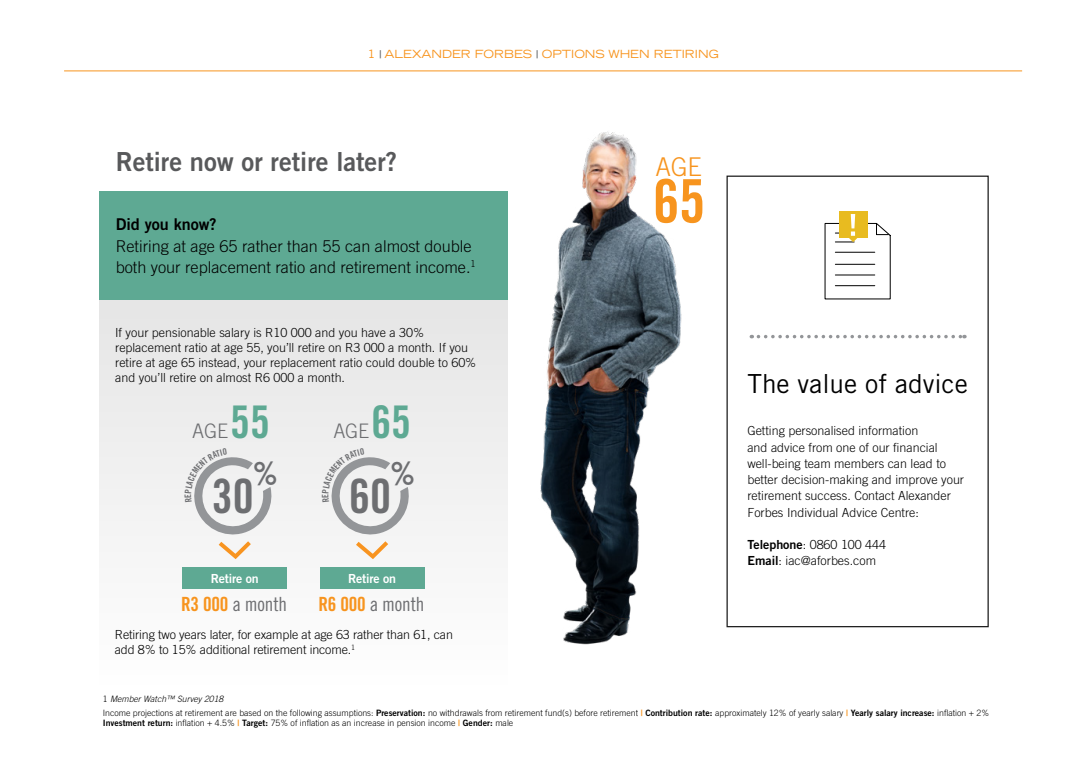
<style>
.page{position:relative;width:1088px;height:780px;background:#fff}
.page>*{position:absolute;margin:0;border:0;box-sizing:border-box;transform-origin:0 0}
.t1{font:60px "Trade Gothic LT Std Bd Cn 20";color:#f7941e}
.t2{font:47.25px "Trade Gothic LT Std Bd Cn 20";color:#6d6e71}
.t3{font:45px "Trade Gothic LT Std Bd Cn 20";color:#5ea993}
.t4{font:32.25px "Trade Gothic LT Std Bd Cn 20";color:#6d6e71}
.t5{font:26.25px "Trade Gothic LT Std Bd 2";color:#58595b}
.t6{font:26.25px "Trade Gothic LT Std";color:#000}
.t7{font:300 25.88px "Trade Gothic LT Std";color:#f7941e}
.t8{font:300 20px "Trade Gothic LT Std";letter-spacing:-.01em;color:#6d6e71}
.t9{font:19.5px "Trade Gothic LT Std Cn 18";letter-spacing:-.01em;color:#6d6e71}
.t10{font:300 16.25px/21.2px "Trade Gothic LT Std";color:#000}
.t11{font:16.25px "Trade Gothic LT Std Bd 2";color:#000}
.t12{font:300 12.5px/16.2px "Trade Gothic LT Std";color:#000}
.t13{font:12.5px "Trade Gothic LT Std Bd 2";letter-spacing:-.01em;color:#fff}
.t14{font:expanded 11.25px "Trade Gothic LT Std";color:#f7941e}
.t15{font:300 8.75px/13.5px "Trade Gothic LT Std";color:#000}
.s1{font-family:"Trade Gothic LT Std Bd Cn 20";color:#f7941e}
.s2{font-family:"Trade Gothic LT Std Bd 2";font-weight:400}
.s3{font-style:italic}
.s4{font-family:"Trade Gothic LT Std Bd 2";font-weight:400;color:#f7941e}
</style>
<div class="page">
<img style="left:540px;top:131px;width:142px;height:514px">
<div style="left:839px;top:211px;width:28px;height:27px;background:#e8bb20"></div>
<svg style="left:824px;top:214px;width:67px;height:86px"></svg>
<svg style="left:758px;top:335px;width:207px;height:3px"></svg>
<svg style="left:536px;top:50px;width:2px;height:8px"></svg>
<hr style="left:64px;top:70px;width:958px;height:1px;background:#f7941e">
<div style="left:99px;top:299px;width:409px;height:386px;background:linear-gradient(to right,#f1f1f1,#f1f1f1)"></div>
<div style="left:320px;top:567px;width:104px;height:21px;background:#5ea993"></div>
<div style="left:182px;top:567px;width:105px;height:21px;background:#5ea993"></div>
<div style="left:99px;top:191px;width:409px;height:109px;background:#5ea993"></div>
<svg style="left:322px;top:448px;width:89px;height:114px"></svg>
<svg style="left:185px;top:448px;width:89px;height:114px"></svg>
<p class="t14" style="left:367px;top:47px;width:353px">1 ALEXANDER FORBES OPTIONS WHEN RETIRING</p>
<h3 class="t5" style="left:116px;top:145px;width:283px">Retire now or retire later?</h3>
<h3 class="t11" style="left:116px;top:214px;width:102px">Did you know?</h3>
<h3 class="t10" style="left:116px;top:235px;width:362px">Retiring at age 65 rather than 55 can almost double both your replacement ratio and retirement income.<sup>1</sup></h3>
<p class="t12" style="left:115px;top:325px;width:363px;line-height:15px">If your pensionable salary is R10 000 and you have a 30% replacement ratio at age 55, you’ll retire on R3 000 a month. If you retire at age 65 instead, your replacement ratio could double to 60% and you’ll retire on almost R6 000 a month.</p>
<h3 class="t3" style="left:230px;top:394px;width:41px">55</h3>
<h3 class="t8" style="left:192px;top:419px;width:37px">AGE</h3>
<h3 class="t3" style="left:371px;top:394px;width:41px">65</h3>
<h3 class="t8" style="left:333px;top:418px;width:37px">AGE</h3>
<h3 class="t4" style="left:253px;top:453px;width:27px">%</h3>
<h2 class="t2" style="left:212px;top:467px;width:44px">30</h2>
<h3 class="t4" style="left:390px;top:453px;width:27px">%</h3>
<h2 class="t2" style="left:349px;top:467px;width:44px">60</h2>
<p class="t13" style="left:211px;top:570px;width:50px">Retire on</p>
<p class="t13" style="left:348px;top:570px;width:50px">Retire on</p>
<h3 class="t9" style="left:181px;top:592px;width:108px"><span class="s1">R3 000</span> a month</h3>
<h3 class="t9" style="left:318px;top:592px;width:108px"><span class="s1">R6 000</span> a month</h3>
<p class="t12" style="left:115px;top:626px;width:340px;line-height:15px">Retiring two years later, for example at age 63 rather than 61, can add 8% to 15% additional retirement income.<sup>1</sup></p>
<h3 class="t7" style="left:655px;top:151px;width:48px">AGE</h3>
<h1 class="t1" style="left:653px;top:165px;width:54px">65</h1>
<h3 class="t6" style="left:747px;top:367px;width:222px">The value of advice</h3>
<p class="t12" style="left:747px;top:422px;width:218px">Getting personalised information<br>and advice from one of our financial well-being team members can lead to better decision-making and improve your retirement success. Contact Alexander Forbes Individual Advice Centre:</p>
<p class="t12" style="left:747px;top:536px;width:140px"><span class="s2">Telephone</span>: 0860 100 444<br><span class="s2">Email</span>: iac@aforbes.com</p>
<p class="t15" style="left:103px;top:692px;width:888px">1 <span class="s3">Member Watch™ Survey 2018<br></span>Income projections at retirement are based on the following assumptions: <span class="s2">Preservation:</span> no withdrawals from retirement fund(s) before retirement <span class="s4">|</span> <span class="s2">Contribution rate:</span> approximately 12% of yearly salary <span class="s4">|</span> <span class="s2">Yearly salary increase:</span> inflation + 2%</p>
<p class="t15" style="left:103px;top:715px;width:412px"><span class="s2">Investment return:</span> inflation + 4.5% <span class="s4">|</span> <span class="s2">Target:</span> 75% of inflation as an increase in pension income <span class="s4">|</span> <span class="s2">Gender:</span> male</p>
</div>
